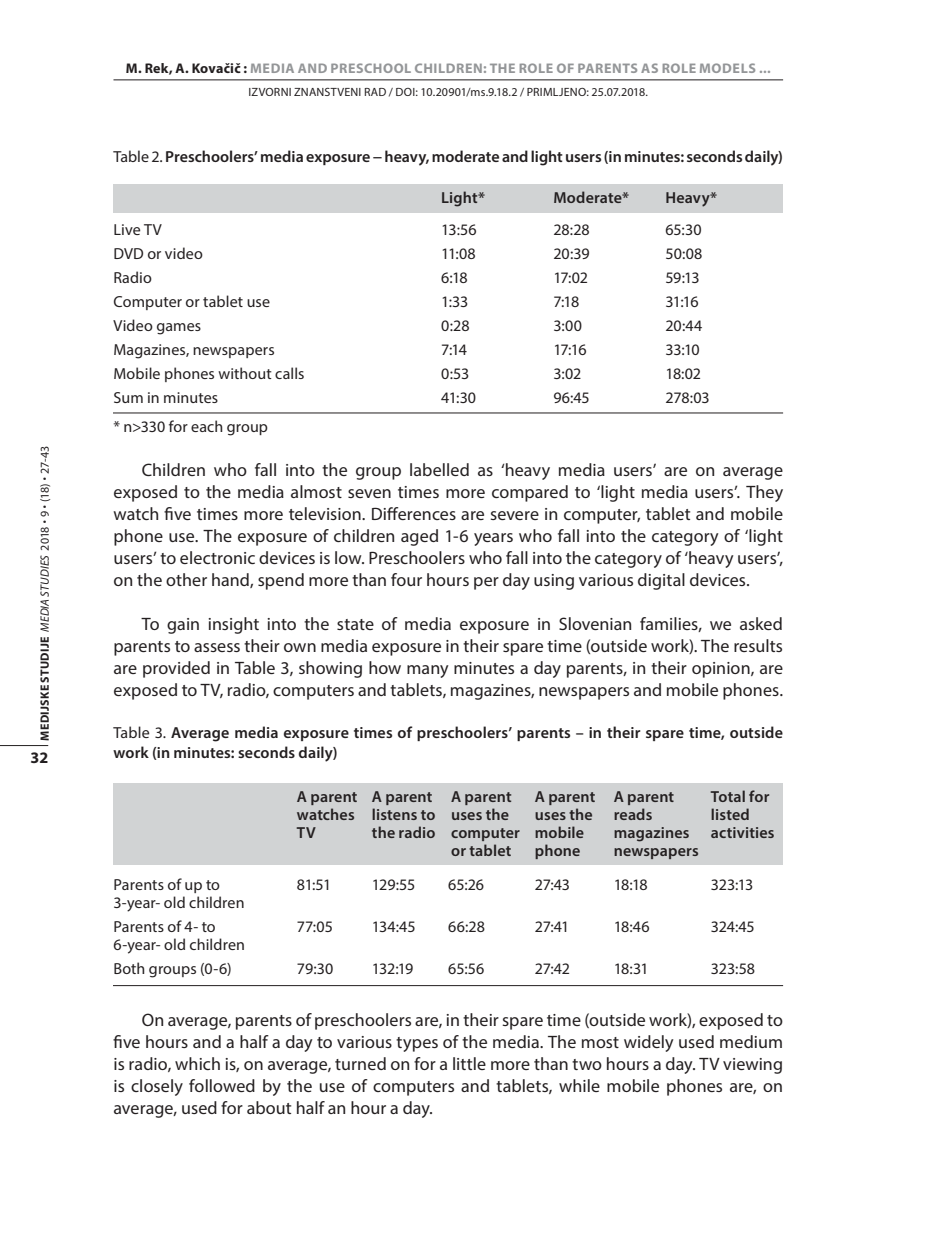
<style>
.page{position:relative;width:925px;height:1236px;background:#fff}
.page>*{position:absolute;margin:0;border:0;box-sizing:border-box;transform-origin:0 0}
.t1{font:18px/22px "Myriad Pro";letter-spacing:.005em;color:#231f20;text-align:justify}
.t2{font:600 16px/18px "Myriad Pro";letter-spacing:.01em;color:#231f20}
.t3{font:16px/24px "Myriad Pro";letter-spacing:.005em;color:#231f20}
.t4{font:16px/24px "Myriad Pro";letter-spacing:-.015em;color:#231f20}
.t5{font:16px/24px "Myriad Pro";letter-spacing:-.02em;color:#231f20}
.t6{font:700 16px "Myriad Pro";color:#231f20}
.t7{font:700 14px "Myriad Pro";letter-spacing:.04em;color:#949698}
.t8{font:700 14px "Myriad Pro";letter-spacing:.02em;color:#231f20}
.t9{font:12px "Myriad Pro";letter-spacing:.015em;color:#231f20}
.t10{font:700 12px "Myriad Pro";letter-spacing:.025em;color:#231f20}
.s1{font-weight:400;font-style:italic}
.s2{font-weight:400}
.s3{color:#949698}
</style>
<div class="page">
<hr style="left:113px;top:79px;width:669px;height:1px;background:#231f20">
<hr style="left:0;top:745px;width:48px;height:1px;background:#231f20">
<div style="left:113px;top:184px;width:669px;height:29px;background:#d1d3d4"></div>
<hr style="left:113px;top:412px;width:669px;height:1px;background:#231f20">
<div style="left:113px;top:783px;width:669px;height:82px;background:#d1d3d4"></div>
<hr style="left:113px;top:985px;width:669px;height:1px;background:#231f20">
<p class="t10" style="left:37px;top:741px;width:296px;rotate:-90deg">MEDIJSKE STUDIJE <span class="s1">MEDIA STUDIES</span> <span class="s2">2018</span> <sup>.</sup> <span class="s2">9</span> <sup>.</sup> <span class="s2">(18)</span> <sup>.</sup> <span class="s2">27-43</span></p>
<p class="t6" style="left:31px;top:747px;width:19px">32</p>
<p class="t8" style="left:126px;top:59px;width:146px">M. REK, A. KOVAČIČ : <span class="s3">MEDIA</span></p>
<p class="t7" style="left:298px;top:59px;width:158px">AND PRESCHOOL CHILDRE</p>
<p class="t7" style="left:473px;top:59px;width:122px">N: THE ROLE OF PARE</p>
<p class="t7" style="left:612px;top:59px;width:160px">NTS AS ROLE MODELS ...</p>
<p class="t9" style="left:248px;top:84px;width:401px">IZVORNI ZNANSTVENI RAD / DOI: 10.20901/ms.9.18.2 / PRIMLJENO: 25.07.2018.</p>
<p class="t2" style="left:113px;top:147px;width:670px"><span class="s2">Table 2.</span> Preschoolers’ media exposure − heavy, moderate and light users (in minutes: seconds daily)</p>
<p class="t3" style="left:113px;top:218px;width:192px">Live TV<br>DVD or video<br>Radio<br>Computer or tablet use<br>Video games<br>Magazines, newspapers<br>Mobile phones without calls<br>Sum in minutes</p>
<p class="t2" style="left:441px;top:189px;width:45px">Light*</p>
<p class="t5" style="left:441px;top:218px;width:37px">13:56<br>11:08<br>6:18<br>1:33<br>0:28<br>7:14<br>0:53<br>41:30</p>
<p class="t2" style="left:553px;top:189px;width:77px">Moderate*</p>
<p class="t4" style="left:553px;top:218px;width:38px">28:28<br>20:39<br>17:02<br>7:18<br>3:00<br>17:16<br>3:02<br>96:45</p>
<p class="t2" style="left:665px;top:189px;width:53px">Heavy*</p>
<p class="t4" style="left:665px;top:218px;width:46px">65:30<br>50:08<br>59:13<br>31:16<br>20:44<br>33:10<br>18:02<br>278:03</p>
<p class="t3" style="left:113px;top:415px;width:156px">* n&gt;330 for each group</p>
<p class="t1" style="left:113px;top:459px;width:671px;text-indent:28px">Children who fall into the group labelled as ‘heavy media users’ are on average exposed to the media almost seven times more compared to ‘light media users’. They watch five times more television. Differences are severe in computer, tablet and mobile phone use. The exposure of children aged 1-6 years who fall into the category of ‘light users’ to electronic devices is low. Preschoolers who fall into the category of ‘heavy users’, on the other hand, spend more than four hours per day using various digital devices.</p>
<p class="t1" style="left:113px;top:613px;width:671px;text-indent:28px">To gain insight into the state of media exposure in Slovenian families, we asked parents to assess their own media exposure in their spare time (outside work). The results are provided in Table 3, showing how many minutes a day parents, in their opinion, are exposed to TV, radio, computers and tablets, magazines, newspapers and mobile phones.</p>
<p class="t2" style="left:113px;top:722px;width:670px;line-height:20px"><span class="s2">Table 3.</span> Average media exposure times of preschoolers’ parents – in their spare time, outside work (in minutes: seconds daily)</p>
<p class="t3" style="left:113px;top:875px;width:133px;line-height:18px">Parents of up to<br>3-year- old children</p>
<p class="t3" style="left:113px;top:917px;width:133px;line-height:18px">Parents of 4- to<br>6-year- old children</p>
<p class="t3" style="left:113px;top:956px;width:120px">Both groups (0-6)</p>
<p class="t2" style="left:297px;top:787px;width:62px">A parent watches<br>TV</p>
<p class="t2" style="left:372px;top:787px;width:65px">A parent listens to the radio</p>
<p class="t2" style="left:451px;top:787px;width:70px">A parent uses the computer or tablet</p>
<p class="t2" style="left:534px;top:787px;width:62px">A parent uses the mobile phone</p>
<p class="t2" style="left:613px;top:787px;width:87px">A parent reads magazines newspapers</p>
<p class="t2" style="left:710px;top:787px;width:65px">Total for listed activities</p>
<p class="t3" style="left:297px;top:872px;width:36px">81:51</p>
<p class="t3" style="left:297px;top:914px;width:37px">77:05</p>
<p class="t3" style="left:297px;top:956px;width:38px">79:30</p>
<p class="t3" style="left:372px;top:872px;width:45px">129:55</p>
<p class="t3" style="left:372px;top:914px;width:45px">134:45</p>
<p class="t3" style="left:372px;top:956px;width:43px">132:19</p>
<p class="t3" style="left:448px;top:872px;width:37px">65:26</p>
<p class="t3" style="left:448px;top:914px;width:38px">66:28</p>
<p class="t3" style="left:448px;top:956px;width:38px">65:56</p>
<p class="t3" style="left:534px;top:872px;width:37px">27:43</p>
<p class="t3" style="left:534px;top:914px;width:36px">27:41</p>
<p class="t3" style="left:534px;top:956px;width:37px">27:42</p>
<p class="t3" style="left:613px;top:872px;width:36px">18:18</p>
<p class="t3" style="left:613px;top:914px;width:38px">18:46</p>
<p class="t3" style="left:613px;top:956px;width:37px">18:31</p>
<p class="t3" style="left:710px;top:872px;width:44px">323:13</p>
<p class="t3" style="left:710px;top:914px;width:45px">324:45</p>
<p class="t3" style="left:710px;top:956px;width:46px">323:58</p>
<p class="t1" style="left:113px;top:1009px;width:671px;text-indent:28px">On average, parents of preschoolers are, in their spare time (outside work), exposed to five hours and a half a day to various types of the media. The most widely used medium is radio, which is, on average, turned on for a little more than two hours a day. TV viewing is closely followed by the use of computers and tablets, while mobile phones are, on average, used for about half an hour a day.</p>
</div>
